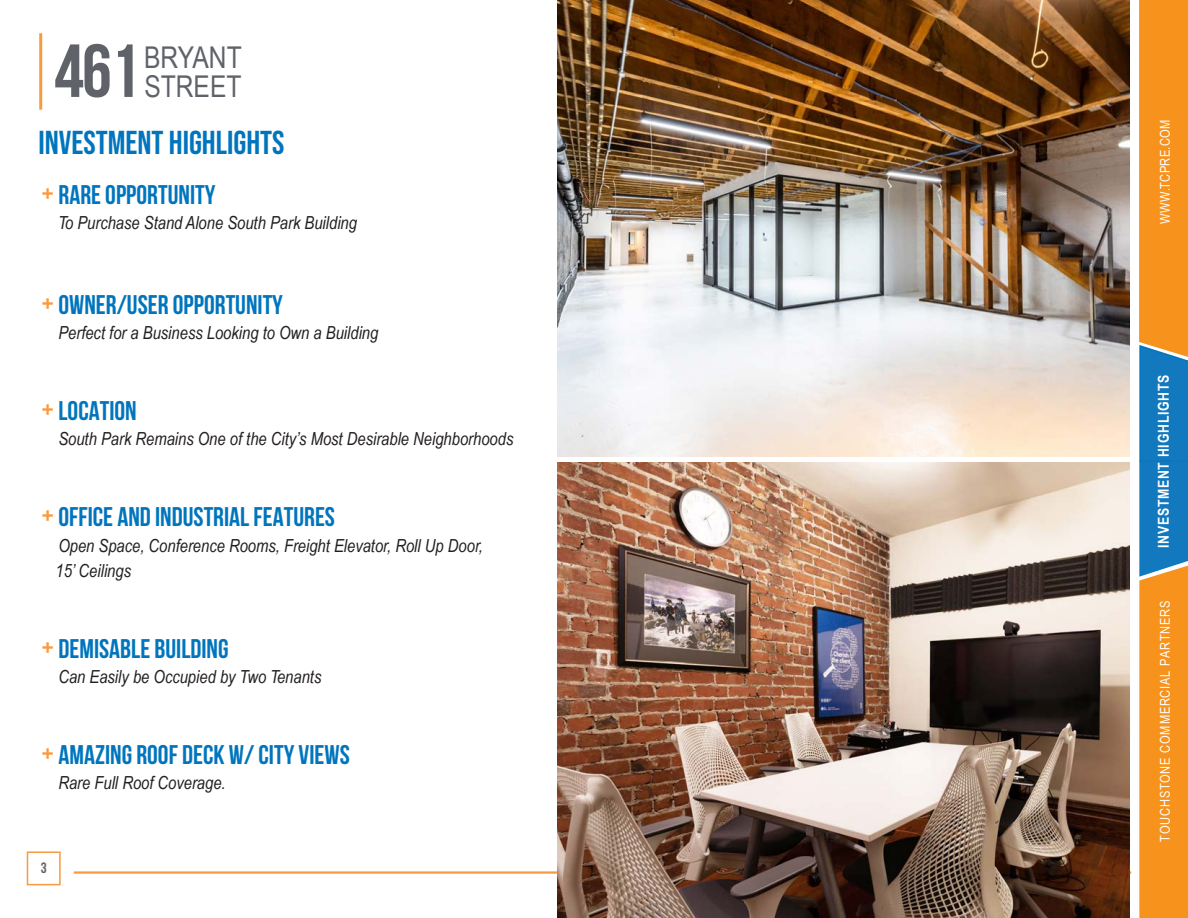
<style>
.page{position:relative;width:1188px;height:918px;background:#fff}
.page>*{position:absolute;margin:0;border:0;box-sizing:border-box;transform-origin:0 0}
.t1{font:700 75px "Bebas Neue";color:#5f6369}
.t2{font:33px "Bebas Neue";color:#0075bd}
.t3{font:30px/28.5px "Arial Narrow";color:#5f6369}
.Body{font:700 27px "Bebas Neue";color:#0075bd}
.Body-2{font:italic 18px "Arial Narrow";color:#231f20}
.Body-3{font:700 15px "Arial Narrow";letter-spacing:.05em;color:#fff}
.t4{font:700 15px "Bebas Neue";color:#5f6369}
.t5{font:13.5px "Arial Narrow";letter-spacing:.06em;color:#fff}
.t6{font:13.5px "Arial Narrow";letter-spacing:.03em;color:#fff}
.s1{font-size:30px;color:#f89a3f}
</style>
<div class="page">
<hr style="left:39px;top:33px;width:3px;height:77px;background:#f89a3f">
<div style="left:27px;top:851px;width:34px;height:34px;border:2px solid #f89a3f"></div>
<hr style="left:74px;top:871px;width:1058px;height:3px;background:#f89a3f">
<svg style="left:1139px;top:0;width:49px;height:918px;background:#c18e45"></svg>
<img style="left:557px;top:0;width:573px;height:456px">
<img style="left:557px;top:463px;width:573px;height:455px">
<h1 class="t1" style="left:54px;top:30px;width:87px">461</h1>
<h3 class="t3" style="left:144px;top:42px;width:99px">BRYANT<br>STREET</h3>
<p class="t2" style="left:38px;top:124px;width:248px">INVESTMENT HIGHLIGHTS</p>
<p class="Body" style="left:42px;top:179px;width:175px"><span class="s1">+</span> RARE OPPORTUNITY</p>
<p class="Body-2" style="left:58px;top:210px;width:300px">To Purchase Stand Alone South Park Building</p>
<p class="Body" style="left:42px;top:289px;width:243px"><span class="s1">+</span> OWNER/USER OPPORTUNITY</p>
<p class="Body-2" style="left:58px;top:320px;width:321px">Perfect for a Business Looking to Own a Building</p>
<p class="Body" style="left:42px;top:396px;width:96px"><span class="s1">+</span> LOCATION</p>
<p class="Body-2" style="left:58px;top:426px;width:457px">South Park Remains One of the City’s Most Desirable Neighborhoods</p>
<p class="Body" style="left:42px;top:502px;width:295px"><span class="s1">+</span> OFFICE AND INDUSTRIAL FEATURES</p>
<p class="Body-2" style="left:58px;top:533px;width:426px">Open Space, Conference Rooms, Freight Elevator, Roll Up Door,</p>
<p class="Body-2" style="left:55px;top:558px;width:77px">15’ Ceilings</p>
<p class="Body" style="left:42px;top:634px;width:188px"><span class="s1">+</span> DEMISABLE BUILDING</p>
<p class="Body-2" style="left:58px;top:664px;width:265px">Can Easily be Occupied by Two Tenants</p>
<p class="Body" style="left:42px;top:740px;width:309px"><span class="s1">+</span> AMAZING ROOF DECK W/ CITY VIEWS</p>
<p class="Body-2" style="left:58px;top:771px;width:169px">Rare Full Roof Coverage.</p>
<p class="t4" style="left:41px;top:859px;width:7px">3</p>
<p class="t6" style="left:1155px;top:224px;width:106px;rotate:-90deg">WWW.TCPRE.COM</p>
<p class="Body-3" style="left:1152px;top:548px;width:175px;rotate:-90deg">INVESTMENT HIGHLIGHTS</p>
<p class="t5" style="left:1155px;top:842px;width:242px;rotate:-90deg">TOUCHSTONE COMMERCIAL PARTNERS</p>
</div>
